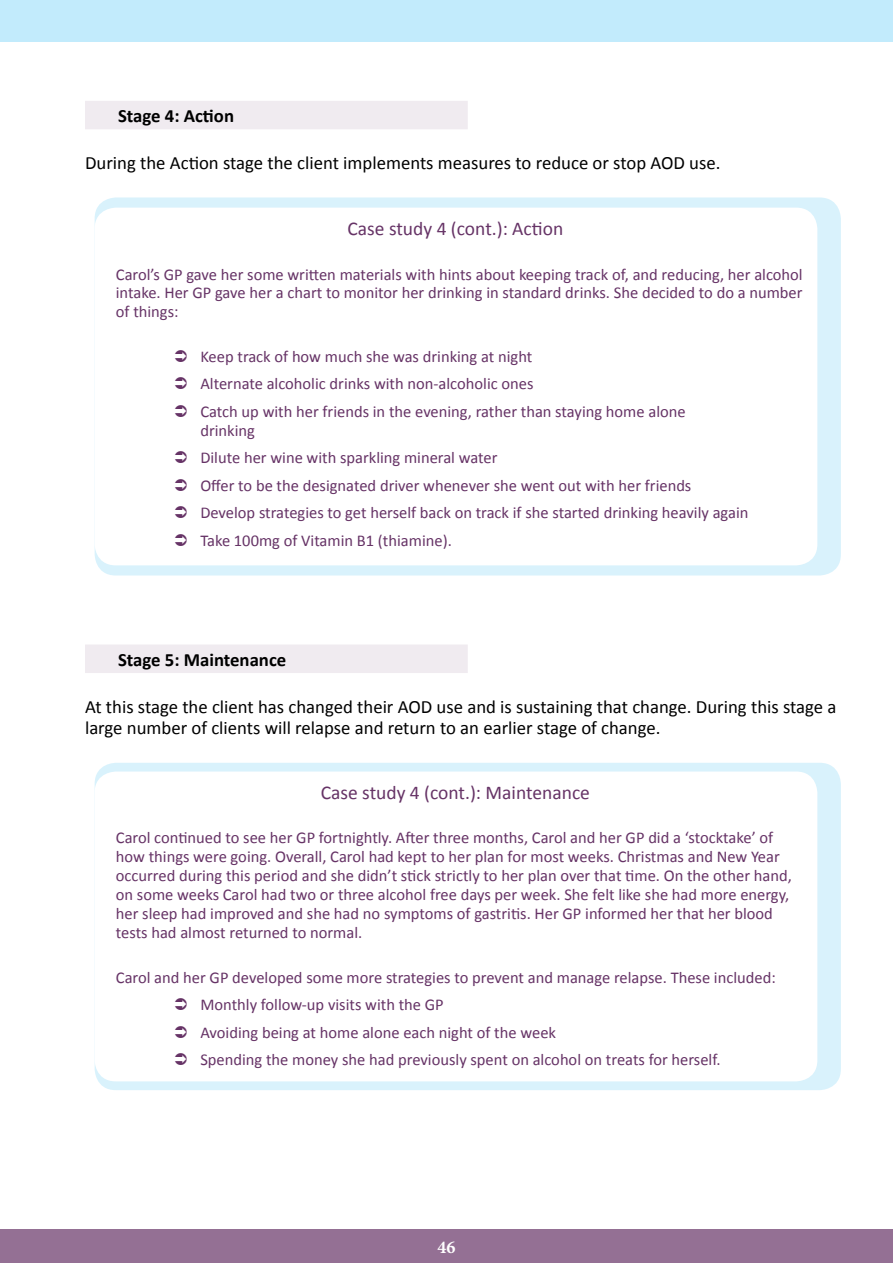
<style>
.page{position:relative;width:893px;height:1263px;background:#fff}
.page>*{position:absolute;margin:0;border:0;box-sizing:border-box;transform-origin:0 0}
.t1{font:19.5px "Calibri";color:#636}
.t2{font:18.75px/21.6px "Calibri";color:#000}
.Stages_of_Contemplat{font:700 18.75px "Calibri";color:#000}
.t3{font:700 18px "Minion Pro";color:#fff}
.t4{font:16.5px/27.5px "Calibri";color:#636}
</style>
<div class="page">
<div style="left:0;top:0;width:893px;height:41px;background:#c2ebfc"></div>
<div style="left:0;top:1229px;width:893px;height:34px;background:#947094"></div>
<div style="left:85px;top:101px;width:383px;height:28px;background:#f0ebf0"></div>
<div style="left:85px;top:644px;width:383px;height:29px;background:#f0ebf0"></div>
<div style="left:95px;top:197px;width:746px;height:378px;background:linear-gradient(to right,#dcf3fc,#dbf3fc);border-radius:21px"></div>
<div style="left:95px;top:208px;width:722px;height:357px;background:#fff;border-radius:21px"></div>
<div style="left:95px;top:763px;width:746px;height:327px;background:#d9f2fc;border-radius:21px"></div>
<div style="left:95px;top:771px;width:722px;height:310px;background:#fff;border-radius:21px"></div>
<p class="Stages_of_Contemplat" style="left:118px;top:104px;width:118px">Stage 4: Action</p>
<p class="t2" style="left:85px;top:152px;width:637px">During the Action stage the client implements measures to reduce or stop AOD use.</p>
<p class="t1" style="left:348px;top:216px;width:217px">Case study 4 (cont.): Action</p>
<p class="t4" style="left:116px;top:265px;width:688px;line-height:18.9px;text-align:justify">Carol’s GP gave her some written materials with hints about keeping track of, and reducing, her alcohol intake. Her GP gave her a chart to monitor her drinking in standard drinks. She decided to do a number of things:</p>
<p class="t4" style="left:200px;top:343px;width:487px">Keep track of how much she was drinking at night<br>Alternate alcoholic drinks with non-alcoholic ones<br>Catch up with her friends in the evening, rather than staying home alone</p>
<p class="t4" style="left:200px;top:417px;width:550px">drinking<br>Dilute her wine with sparkling mineral water<br>Offer to be the designated driver whenever she went out with her friends Develop strategies to get herself back on track if she started drinking heavily again Take 100mg of Vitamin B1 (thiamine).</p>
<p class="Stages_of_Contemplat" style="left:118px;top:647px;width:170px">Stage 5: Maintenance</p>
<p class="t2" style="left:85px;top:696px;width:753px">At this stage the client has changed their AOD use and is sustaining that change. During this stage a large number of clients will relapse and return to an earlier stage of change.</p>
<p class="t1" style="left:321px;top:780px;width:271px">Case study 4 (cont.): Maintenance</p>
<p class="t4" style="left:116px;top:828px;width:677px;line-height:18.9px">Carol continued to see her GP fortnightly. After three months, Carol and her GP did a ‘stocktake’ of how things were going. Overall, Carol had kept to her plan for most weeks. Christmas and New Year occurred during this period and she didn’t stick strictly to her plan over that time. On the other hand, on some weeks Carol had two or three alcohol free days per week. She felt like she had more energy, her sleep had improved and she had no symptoms of gastritis. Her GP informed her that her blood tests had almost returned to normal.</p>
<p class="t4" style="left:200px;top:964px;width:577px;text-indent:-84px">Carol and her GP developed some more strategies to prevent and manage relapse. These included:<br>Monthly follow-up visits with the GP<br>Avoiding being at home alone each night of the week<br>Spending the money she had previously spent on alcohol on treats for herself.</p>
<p class="t3" style="left:437px;top:1234px;width:19px">46</p>
</div>
